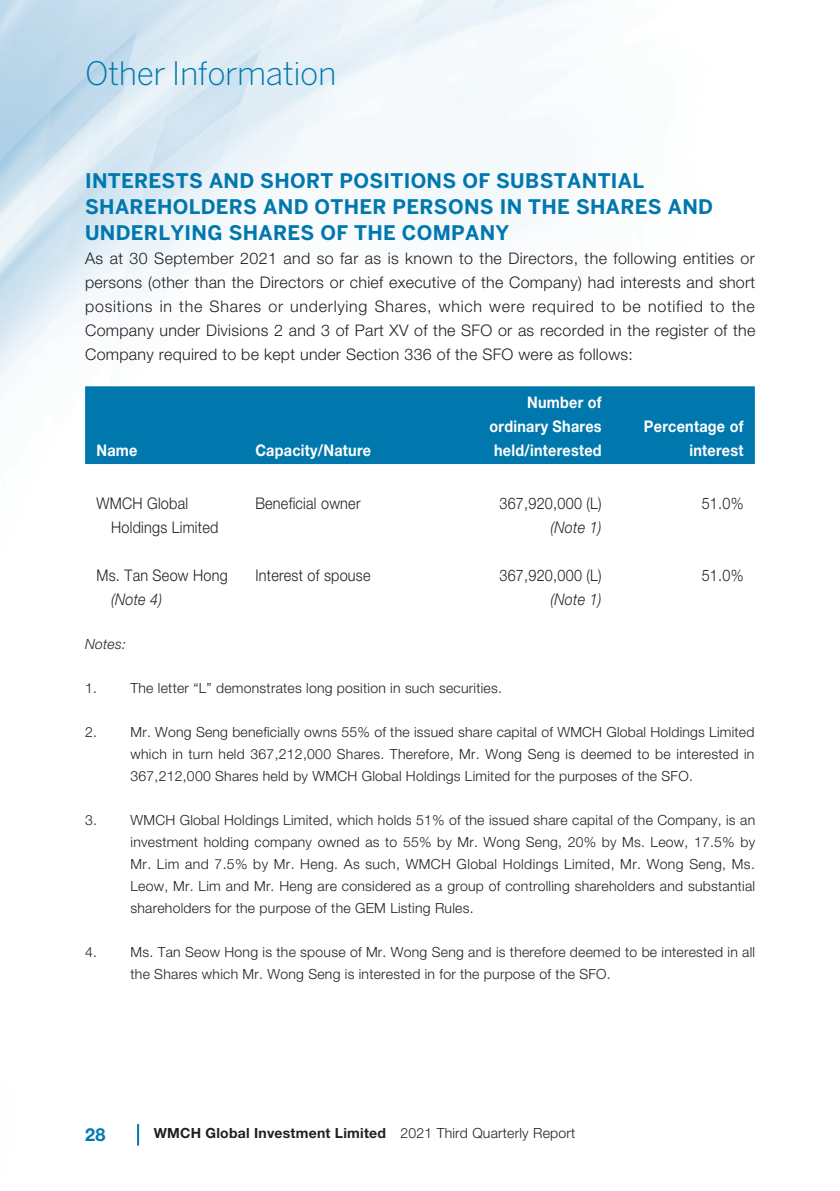
<style>
.page{position:relative;width:840px;height:1191px;background:#fff}
.page>*{position:absolute;margin:0;border:0;box-sizing:border-box;transform-origin:0 0}
.t1{font:300 32px "Benton Sans";letter-spacing:-.015em;color:#0078ae}
._01_H1{font:700 20px/26px "Benton Sans";letter-spacing:.015em;color:#0078ae}
.t2{font:700 18px "Helvetica Neue LT Std";color:#0078ae}
._00_txt{font:300 16px/24px "Helvetica Neue LT Std";letter-spacing:.015em;color:#231f20;text-align:justify}
._50_Table_txt{font:300 16px "Helvetica Neue LT Std";letter-spacing:.015em;color:#231f20;scale:.9 1}
._50_Table_txt-2{font:700 16px "Helvetica Neue LT Std";letter-spacing:.015em;color:#fff;scale:.9 1}
._50_Table_txt-3{font:italic 300 16px "Helvetica Neue LT Std";letter-spacing:.015em;color:#231f20;scale:.9 1}
._06_Notes{font:300 14px/22px "Helvetica Neue LT Std";letter-spacing:.015em;color:#231f20;text-align:justify}
.t3{font:700 14px "Helvetica Neue LT Std";letter-spacing:.015em;color:#231f20}
._06_Notes-2{font:italic 300 14px "Helvetica Neue LT Std";letter-spacing:.015em;color:#231f20}
.s1{font-weight:300}
</style>
<div class="page">
<img style="left:0;top:0;width:755px;height:1146px">
<hr style="left:137px;top:1124px;width:2px;height:21px;background:#0078ae">
<div style="left:85px;top:386px;width:669px;height:78px;background:#0078ae"></div>
<h1 class="t1" style="left:85px;top:54px;width:252px">Other Information</h1>
<p class="_01_H1" style="left:85px;top:167px;width:629px">INTERESTS AND SHORT POSITIONS OF SUBSTANTIAL<br>SHAREHOLDERS AND OTHER PERSONS IN THE SHARES AND<br>UNDERLYING SHARES OF THE COMPANY</p>
<p class="_00_txt" style="left:85px;top:245px;width:671px">As at 30 September 2021 and so far as is known to the Directors, the following entities or persons (other than the Directors or chief executive of the Company) had interests and short positions in the Shares or underlying Shares, which were required to be notified to the Company under Divisions 2 and 3 of Part XV of the SFO or as recorded in the register of the Company required to be kept under Section 336 of the SFO were as follows:</p>
<p class="_50_Table_txt-2" style="left:96px;top:440px;width:47px">Name</p>
<p class="_50_Table_txt-2" style="left:255px;top:440px;width:130px">Capacity/Nature</p>
<p class="_50_Table_txt-2" style="left:526px;top:392px;width:84px">Number of</p>
<p class="_50_Table_txt-2" style="left:489px;top:416px;width:126px">ordinary Shares</p>
<p class="_50_Table_txt-2" style="left:494px;top:440px;width:121px">held/interested</p>
<p class="_50_Table_txt" style="left:96px;top:494px;width:103px">WMCH Global</p>
<p class="_50_Table_txt" style="left:111px;top:518px;width:121px">Holdings Limited</p>
<p class="_50_Table_txt" style="left:96px;top:566px;width:147px">Ms. Tan Seow Hong</p>
<p class="_50_Table_txt-3" style="left:111px;top:590px;width:58px">(Note 4)</p>
<p class="_50_Table_txt" style="left:255px;top:494px;width:118px">Beneficial owner</p>
<p class="_50_Table_txt" style="left:499px;top:494px;width:115px">367,920,000 (L)</p>
<p class="_50_Table_txt-3" style="left:550px;top:518px;width:58px">(Note 1)</p>
<p class="_50_Table_txt" style="left:255px;top:566px;width:129px">Interest of spouse</p>
<p class="_50_Table_txt" style="left:499px;top:566px;width:115px">367,920,000 (L)</p>
<p class="_50_Table_txt-3" style="left:550px;top:590px;width:58px">(Note 1)</p>
<p class="_50_Table_txt-2" style="left:643px;top:416px;width:112px">Percentage of</p>
<p class="_50_Table_txt-2" style="left:689px;top:440px;width:61px">interest</p>
<p class="_50_Table_txt" style="left:701px;top:494px;width:48px">51.0%</p>
<p class="_50_Table_txt" style="left:701px;top:566px;width:48px">51.0%</p>
<p class="_06_Notes-2" style="left:85px;top:635px;width:42px">Notes:</p>
<p class="_06_Notes" style="left:85px;top:676px;width:418px">1. The letter “L” demonstrates long position in such securities.</p>
<p class="_06_Notes" style="left:130px;top:720px;width:625px;text-indent:-45px">2. Mr. Wong Seng beneficially owns 55% of the issued share capital of WMCH Global Holdings Limited which in turn held 367,212,000 Shares. Therefore, Mr. Wong Seng is deemed to be interested in 367,212,000 Shares held by WMCH Global Holdings Limited for the purposes of the SFO.</p>
<p class="_06_Notes" style="left:130px;top:808px;width:625px;text-indent:-45px">3. WMCH Global Holdings Limited, which holds 51% of the issued share capital of the Company, is an investment holding company owned as to 55% by Mr. Wong Seng, 20% by Ms. Leow, 17.5% by Mr. Lim and 7.5% by Mr. Heng. As such, WMCH Global Holdings Limited, Mr. Wong Seng, Ms.<br>Leow, Mr. Lim and Mr. Heng are considered as a group of controlling shareholders and substantial shareholders for the purpose of the GEM Listing Rules.</p>
<p class="_06_Notes" style="left:130px;top:940px;width:625px;text-indent:-45px">4. Ms. Tan Seow Hong is the spouse of Mr. Wong Seng and is therefore deemed to be interested in all the Shares which Mr. Wong Seng is interested in for the purpose of the SFO.</p>
<p class="t2" style="left:85px;top:1123px;width:22px">28</p>
<p class="t3" style="left:154px;top:1124px;width:423px">WMCH Global Investment Limited <span class="s1">2021 Third Quarterly Report</span></p>
</div>
